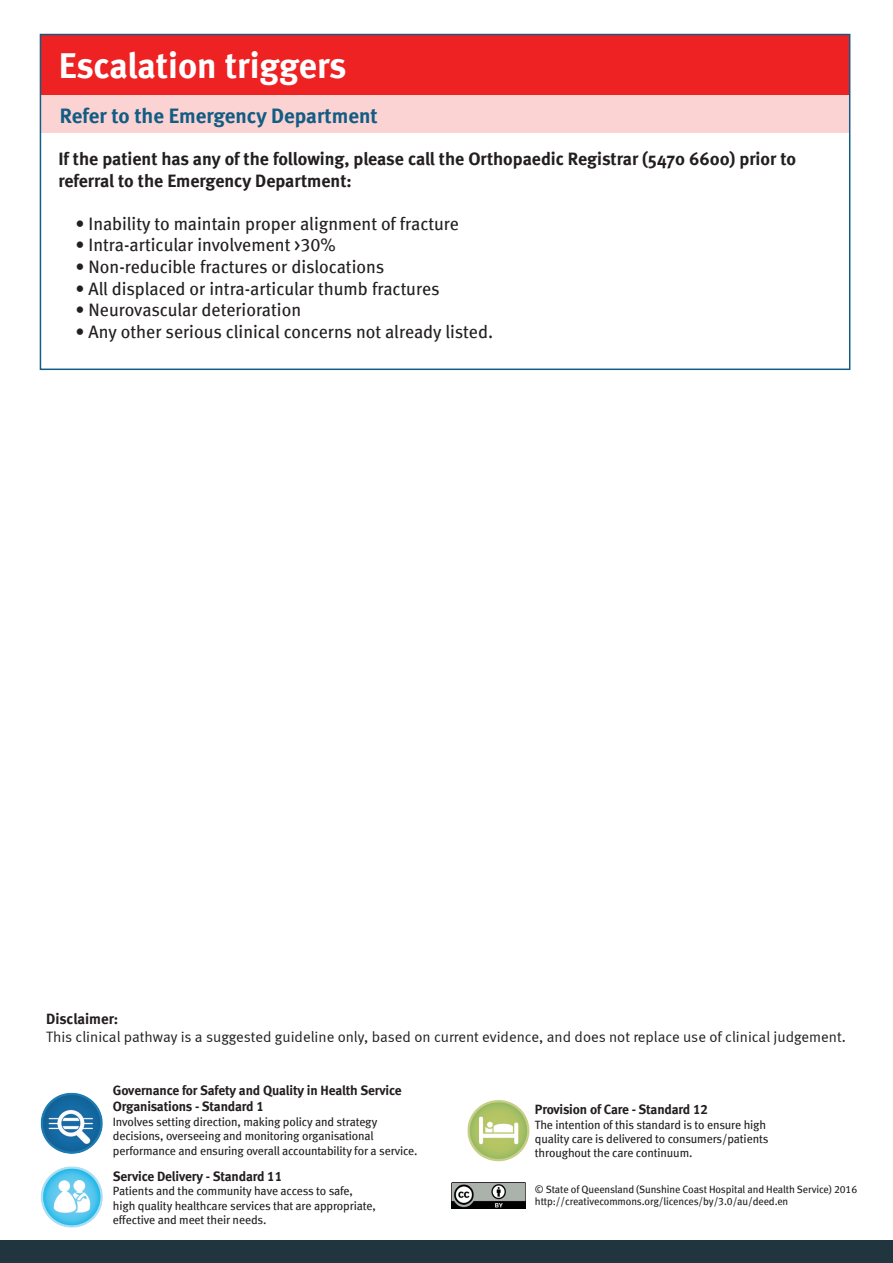
<style>
.page{position:relative;width:893px;height:1263px;background:#fff}
.page>*{position:absolute;margin:0;border:0;box-sizing:border-box;transform-origin:0 0}
.t1{font:36px "Meta Bold LF";letter-spacing:-.005em;color:#fff}
.t2{font:21px "Meta Bold LF";color:#135c84}
.t3{font:18px "Meta Book LF";color:#231f20}
.t4{font:700 18px/21.6px "Meta";color:#231f20}
.t5{font:15px/18px "Meta Normal LF";color:#231f20}
.t6{font:13.5px/16.2px "Meta Bold LF";letter-spacing:-.01em;color:#231f20}
.t7{font:12px/14.4px "Meta Book LF";letter-spacing:-.01em;color:#231f20}
.t8{font:10.5px/12.6px "Meta Book LF";letter-spacing:-.01em;color:#231f20}
.s1{font-family:"Meta Bold LF"}
</style>
<div class="page">
<div style="left:1px;top:1240px;width:892px;height:23px;background:#21353f"></div>
<img style="left:40px;top:1166px;width:63px;height:62px">
<img style="left:467px;top:1100px;width:63px;height:62px">
<img style="left:452px;top:1183px;width:73px;height:26px">
<img style="left:40px;top:1092px;width:63px;height:62px">
<div style="left:40px;top:35px;width:810px;height:60px;background:#ee2123"></div>
<div style="left:40px;top:95px;width:810px;height:38px;background:#fbd3d3"></div>
<div style="left:40px;top:34px;width:810px;height:336px;border:2px solid #135c84"></div>
<p class="t1" style="left:59px;top:44px;width:289px">Escalation triggers</p>
<p class="t2" style="left:60px;top:104px;width:319px">Refer to the Emergency Department</p>
<p class="t4" style="left:58px;top:148px;width:739px">If the patient has any of the following, please call the Orthopaedic Registrar (5470 6600) prior to referral to the Emergency Department:</p>
<p class="t3" style="left:75px;top:213px;width:385px">• Inability to maintain proper alignment of fracture</p>
<p class="t3" style="left:75px;top:235px;width:262px">• Intra-articular involvement &gt;30%</p>
<p class="t3" style="left:75px;top:256px;width:310px">• Non-reducible fractures or dislocations</p>
<p class="t3" style="left:75px;top:278px;width:366px">• All displaced or intra-articular thumb fractures</p>
<p class="t3" style="left:75px;top:299px;width:227px">• Neurovascular deterioration</p>
<p class="t3" style="left:75px;top:321px;width:419px">• Any other serious clinical concerns not already listed.</p>
<p class="t5" style="left:46px;top:1009px;width:801px"><span class="s1">Disclaimer:<br></span>This clinical pathway is a suggested guideline only, based on current evidence, and does not replace use of clinical judgement.</p>
<p class="t6" style="left:113px;top:1082px;width:290px">Governance for Safety and Quality in Health Service<br>Organisations - Standard 1</p>
<p class="t7" style="left:113px;top:1114px;width:306px">Involves setting direction, making policy and strategy decisions, overseeing and monitoring organisational performance and ensuring overall accountability for a service.</p>
<p class="t6" style="left:113px;top:1168px;width:171px">Service Delivery - Standard 11</p>
<p class="t7" style="left:113px;top:1184px;width:264px">Patients and the community have access to safe, high quality healthcare services that are appropriate, effective and meet their needs.</p>
<p class="t6" style="left:535px;top:1101px;width:175px">Provision of Care - Standard 12</p>
<p class="t7" style="left:535px;top:1117px;width:235px">The intention of this standard is to ensure high quality care is delivered to consumers/patients throughout the care continuum.</p>
<p class="t8" style="left:535px;top:1183px;width:324px">© State of Queensland (Sunshine Coast Hospital and Health Service) 2016 http://creativecommons.org/licences/by/3.0/au/deed.en</p>
</div>
